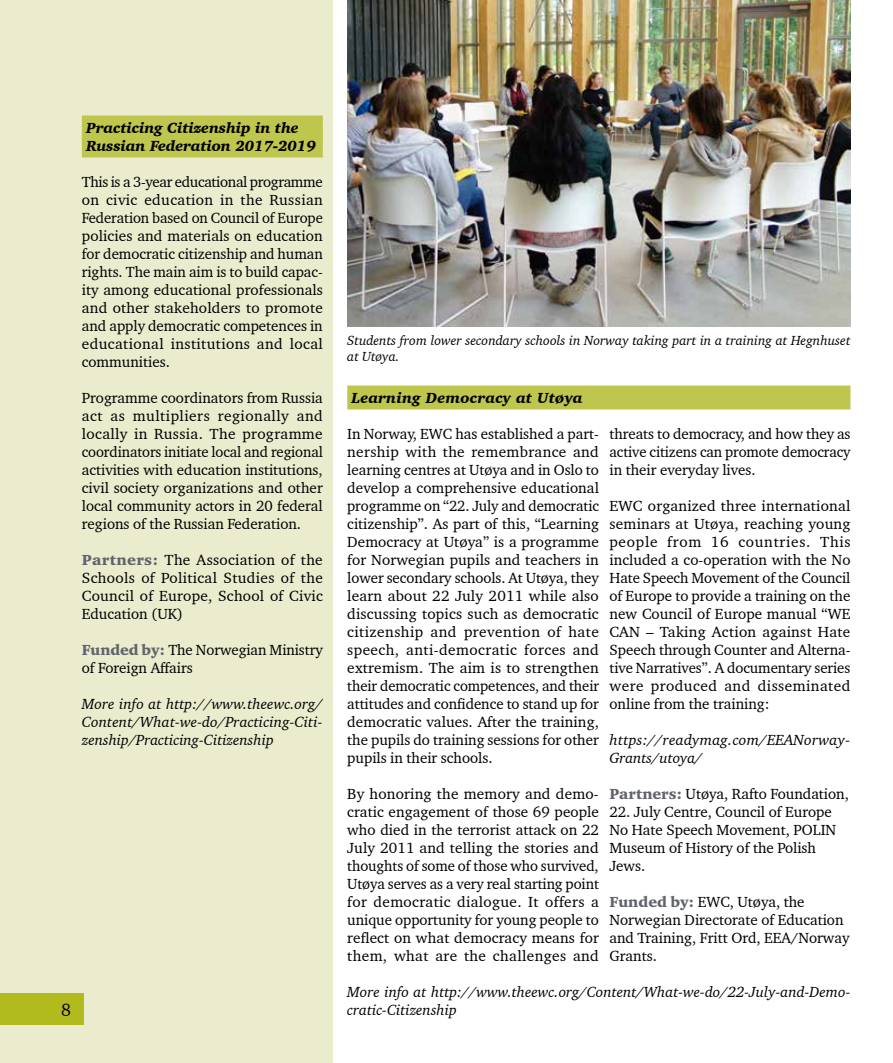
<style>
.page{position:relative;width:893px;height:1063px;background:#fff}
.page>*{position:absolute;margin:0;border:0;box-sizing:border-box;transform-origin:0 0}
.t1{font:18px "Charter BT Pro";color:#000}
.t2{font:15px/18px "Charter BT Pro";color:#000;text-align:justify}
.t3{font:italic 15px/18px "Charter BT Pro";color:#000;text-align:justify}
.t4{font:italic 900 15px/18px "Charter BT Pro";letter-spacing:-.01em;color:#000}
.t5{font:italic 900 15px "Charter BT Pro";letter-spacing:.01em;color:#000}
.t6{font:italic 13.5px/16.5px "Charter BT Pro";color:#000}
.s1{font-family:"Charter ITC Pro";font-weight:900;color:#61646a}
</style>
<div class="page">
<div style="left:0;top:0;width:333px;height:1063px;background:#eaeccd"></div>
<div style="left:82px;top:116px;width:241px;height:24px;background:#bfc64e"></div>
<div style="left:82px;top:134px;width:241px;height:24px;background:#bfc64e"></div>
<div style="left:347px;top:386px;width:503px;height:24px;background:#bfc64e"></div>
<img style="left:347px;top:0;width:503px;height:327px">
<div style="left:0;top:993px;width:84px;height:32px;background:#b2bb1e"></div>
<p class="t4" style="left:86px;top:118px;width:231px">Practicing Citizenship in the<br>Russian Federation 2017-2019</p>
<p class="t2" style="left:82px;top:172px;width:243px">This is a 3-year educational programme on civic education in the Russian Federation based on Council of Europe policies and materials on education for democratic citizenship and human rights. The main aim is to build capac&shy;ity among educational professionals and other stakeholders to promote and apply democratic competences in educational institutions and local communities.</p>
<p class="t2" style="left:82px;top:388px;width:243px">Programme coordinators from Russia act as multipliers regionally and locally in Russia. The programme coordinators initiate local and regional activities with education institutions, civil society organizations and other local community actors in 20 federal regions of the Russian Federation.</p>
<p class="t2" style="left:82px;top:550px;width:243px"><span class="s1">Partners:</span> The Association of the Schools of Political Studies of the Council of Europe, School of Civic Education (UK)</p>
<p class="t2" style="left:82px;top:640px;width:242px"><span class="s1">Funded by:</span> The Norwegian Ministry of Foreign Affairs</p>
<p class="t3" style="left:82px;top:694px;width:242px">More info at http://www.theewc.org/ Content/What-we-do/Practicing-Citi&shy;zenship/Practicing-Citizenship</p>
<p class="t6" style="left:347px;top:332px;width:505px">Students from lower secondary schools in Norway taking part in a training at Hegnhuset at Utøya.</p>
<p class="t5" style="left:351px;top:388px;width:233px">Learning Democracy at Utøya</p>
<p class="t2" style="left:347px;top:424px;width:253px">In Norway, EWC has established a part&shy;nership with the remembrance and learning centres at Utøya and in Oslo to develop a comprehensive educational programme on “22. July and democratic citizenship”. As part of this, “Learning Democracy at Utøya” is a programme for Norwegian pupils and teachers in lower secondary schools. At Utøya, they learn about 22 July 2011 while also discussing topics such as democratic citizenship and prevention of hate speech, anti-democratic forces and extremism. The aim is to strengthen their democratic competences, and their attitudes and confidence to stand up for democratic values. After the training, the pupils do training sessions for other pupils in their schools.</p>
<p class="t2" style="left:347px;top:784px;width:253px">By honoring the memory and demo&shy;cratic engagement of those 69 people who died in the terrorist attack on 22<br>July 2011 and telling the stories and thoughts of some of those who survived, Utøya serves as a very real starting point for democratic dialogue. It offers a unique opportunity for young people to reflect on what democracy means for them, what are the challenges and</p>
<p class="t2" style="left:609px;top:424px;width:243px">threats to democracy, and how they as active citizens can promote democracy in their everyday lives.</p>
<p class="t2" style="left:609px;top:496px;width:243px">EWC organized three international seminars at Utøya, reaching young people from 16 countries. This included a co-operation with the No Hate Speech Movement of the Council of Europe to provide a training on the new Council of Europe manual “WE CAN – Taking Action against Hate Speech through Counter and Alterna&shy;tive Narratives”. A documentary series were produced and disseminated online from the training:</p>
<p class="t3" style="left:609px;top:730px;width:242px">https://readymag.com/EEANorway-<br>Grants/utoya/</p>
<p class="t2" style="left:609px;top:784px;width:241px"><span class="s1">Partners:</span> Utøya, Rafto Foundation,</p>
<p class="t2" style="left:609px;top:802px;width:228px;text-align:left">22. July Centre, Council of Europe<br>No Hate Speech Movement, POLIN<br>Museum of History of the Polish<br>Jews.</p>
<p class="t2" style="left:609px;top:892px;width:241px;text-align:left"><span class="s1">Funded by:</span> EWC, Utøya, the<br>Norwegian Directorate of Education and Training, Fritt Ord, EEA/Norway<br>Grants.</p>
<p class="t3" style="left:347px;top:982px;width:505px">More info at http://www.theewc.org/Content/What-we-do/22-July-and-Demo-</p>
<p class="t1" style="left:61px;top:998px;width:12px">8</p>
<p class="t3" style="left:347px;top:1000px;width:111px">cratic-Citizenship</p>
</div>
